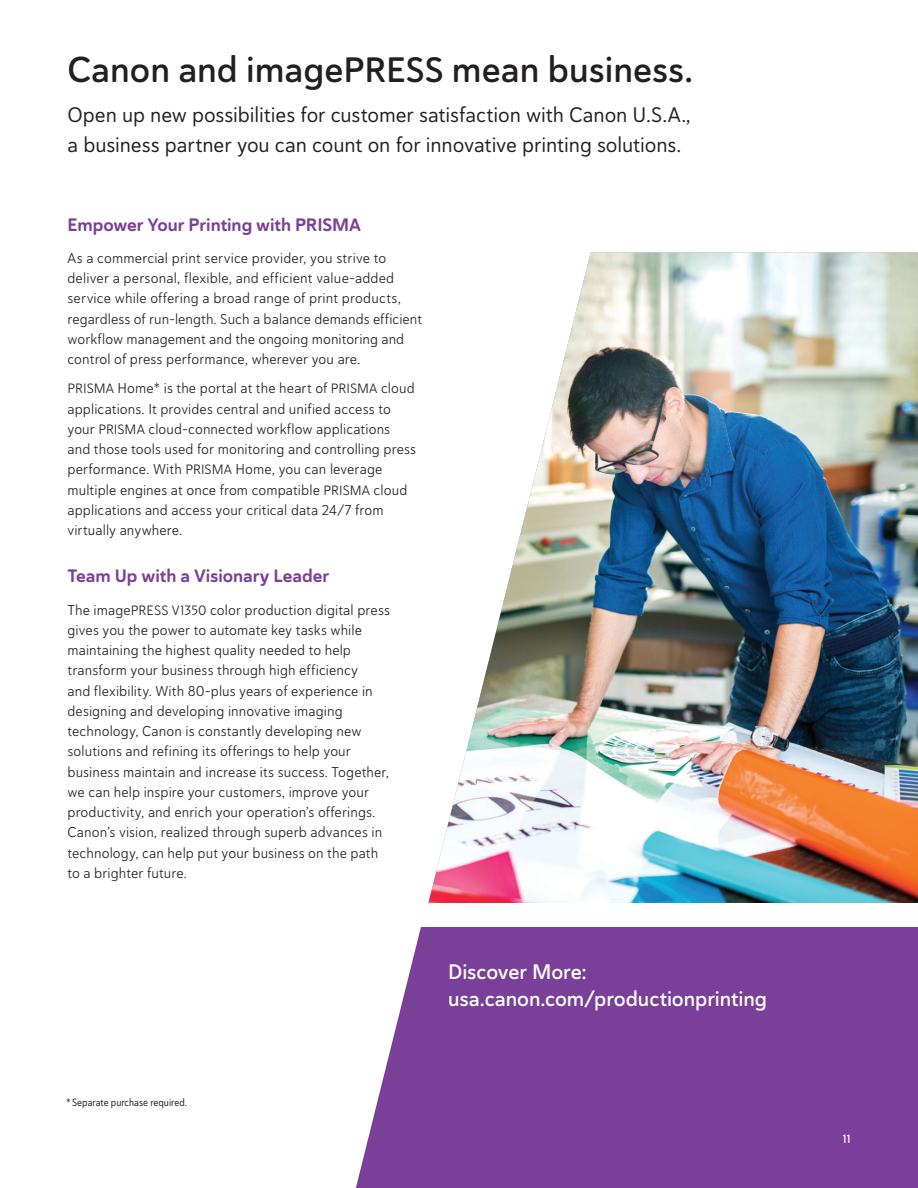
<style>
.page{position:relative;width:918px;height:1188px;background:#fff}
.page>*{position:absolute;margin:0;border:0;box-sizing:border-box;transform-origin:0 0}
.HEADLINE_Big{font:36px "Haboro Soft Nor Dem";color:#231f20}
.INTRO{font:21px/30px "Haboro Soft Nor Reg";letter-spacing:-.005em;color:#231f20}
.INTRO-2{font:21px/27px "Haboro Soft Nor Dem";letter-spacing:-.005em;color:#fff}
.HEADLINE_RED_no_subh{font:18px "Haboro Soft Nor Bol";letter-spacing:-.005em;color:#7a4099}
.BODY_COPY{font:14.25px/20.2px "Haboro Soft Nor Boo";letter-spacing:.005em;color:#231f20}
.t1{font:12px "Haboro Soft Nor Dem";color:#fff}
.KO_LITTLE_TYPE{font:10.5px "Haboro Soft Con Reg";color:#231f20}
.s1{font-size:35.25px}
.s2{font-size:13.5px}
</style>
<div class="page">
<img style="left:428px;top:253px;width:490px;height:650px">
<div style="left:356px;top:927px;width:562px;height:261px;background:#7a4099"></div>
<h1 class="HEADLINE_Big" style="left:68px;top:46px;width:627px">Canon and image<span class="s1">PRESS</span> mean business.</h1>
<p class="INTRO" style="left:68px;top:100px;width:625px">Open up new possibilities for customer satisfaction with Canon U.S.A., a business partner you can count on for innovative printing solutions.</p>
<h3 class="HEADLINE_RED_no_subh" style="left:68px;top:213px;width:295px">Empower Your Printing with PRISMA</h3>
<p class="BODY_COPY" style="left:68px;top:248px;width:356px">As a commercial print service provider, you strive to deliver a personal, flexible, and efficient value-added service while offering a broad range of print products, regardless of run-length. Such a balance demands efficient workflow management and the ongoing monitoring and control of press performance, wherever you are.</p>
<p class="BODY_COPY" style="left:67px;top:378px;width:350px"><span class="s2">PRISMA</span> Home* is the portal at the heart of <span class="s2">PRISMA</span> cloud applications. It provides central and unified access to your <span class="s2">PRISMA</span> cloud-connected workflow applications and those tools used for monitoring and controlling press performance. With <span class="s2">PRISMA</span> Home, you can leverage multiple engines at once from compatible <span class="s2">PRISMA</span> cloud applications and access your critical data 24/7 from virtually anywhere.</p>
<h3 class="HEADLINE_RED_no_subh" style="left:68px;top:564px;width:263px">Team Up with a Visionary Leader</h3>
<p class="BODY_COPY" style="left:68px;top:599px;width:324px">The image<span class="s2">PRESS V1350</span> color production digital press gives you the power to automate key tasks while maintaining the highest quality needed to help transform your business through high efficiency<br>and flexibility. With 80-plus years of experience in designing and developing innovative imaging technology, Canon is constantly developing new solutions and refining its offerings to help your business maintain and increase its success. Together, we can help inspire your customers, improve your productivity, and enrich your operation’s offerings.<br>Canon’s vision, realized through superb advances in technology, can help put your business on the path to a brighter future.</p>
<p class="INTRO-2" style="left:448px;top:958px;width:320px">Discover More: usa.canon.com/productionprinting</p>
<p class="KO_LITTLE_TYPE" style="left:66px;top:1095px;width:122px">* Separate purchase required.</p>
<p class="t1" style="left:843px;top:1131px;width:9px">11</p>
</div>
